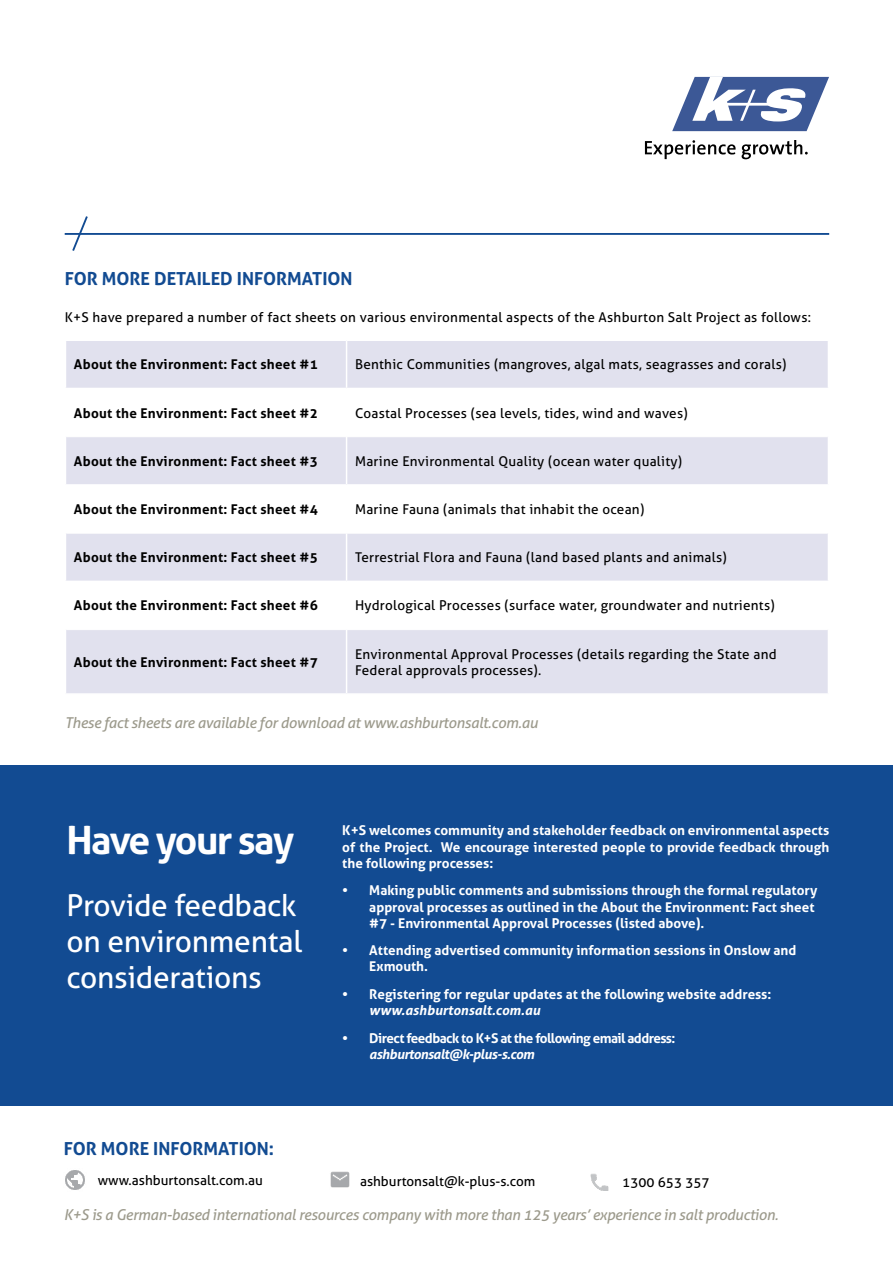
<style>
.page{position:relative;width:893px;height:1263px;background:#fff}
.page>*{position:absolute;margin:0;border:0;box-sizing:border-box;transform-origin:0 0}
.t1{font:700 39px "Aller";letter-spacing:-.04em;color:#fff}
.t2{font:30px/36px "Aller";letter-spacing:-.01em;color:#fff}
.t3{font:700 18px "Aller";color:#124b92}
.t4{font:italic 15px "Aller";letter-spacing:-.02em;color:#9c9a8c}
.t5{font:13.5px/16.2px "Aller";letter-spacing:.02em;color:#000}
.t6{font:700 13.5px/16.2px "Aller";color:#fff}
.t7{font:700 13.5px "Aller";letter-spacing:.02em;color:#000}
.t8{font:13.5px "Aller";color:#000}
.t9{font:700 13.5px "Aller";letter-spacing:-.04em;color:#fff}
.t10{font:italic 700 13.5px "Aller";letter-spacing:-.04em;color:#fff}
.t11{font:italic 700 13.5px "Aller";color:#fff}
</style>
<div class="page">
<div style="left:0;top:765px;width:893px;height:341px;background:#124b92"></div>
<img style="left:65px;top:1170px;width:20px;height:20px">
<img style="left:330px;top:1171px;width:20px;height:17px">
<img style="left:590px;top:1173px;width:19px;height:18px">
<svg style="left:66px;top:341px;width:762px;height:352px;fill:#e1e1ee"></svg>
<hr style="left:346px;top:341px;width:1px;height:47px;background:#fff">
<hr style="left:65px;top:388px;width:282px;height:1px;background:#fff">
<hr style="left:347px;top:388px;width:482px;height:1px;background:#fff">
<hr style="left:346px;top:389px;width:1px;height:47px;background:#fff">
<hr style="left:346px;top:437px;width:1px;height:47px;background:#fff">
<hr style="left:65px;top:484px;width:282px;height:2px;background:#fff">
<hr style="left:347px;top:484px;width:482px;height:2px;background:#fff">
<hr style="left:346px;top:486px;width:1px;height:47px;background:#fff">
<hr style="left:346px;top:533px;width:1px;height:48px;background:#fff">
<hr style="left:65px;top:581px;width:282px;height:1px;background:#fff">
<hr style="left:347px;top:581px;width:482px;height:1px;background:#fff">
<hr style="left:346px;top:582px;width:1px;height:47px;background:#fff">
<hr style="left:346px;top:630px;width:1px;height:63px;background:#fff">
<hr style="left:66px;top:436px;width:281px;height:1px;background:#fff">
<hr style="left:347px;top:436px;width:481px;height:1px;background:#fff">
<hr style="left:66px;top:533px;width:281px;height:1px;background:#fff">
<hr style="left:347px;top:533px;width:481px;height:1px;background:#fff">
<hr style="left:66px;top:629px;width:281px;height:1px;background:#fff">
<hr style="left:347px;top:629px;width:481px;height:1px;background:#fff">
<svg style="left:672px;top:77px;width:157px;height:54px"></svg>
<svg style="left:645px;top:140px;width:91px;height:19px"></svg>
<svg style="left:742px;top:140px;width:66px;height:19px"></svg>
<hr style="left:65px;top:233px;width:764px;height:2px;background:#124b92">
<svg style="left:71px;top:216px;width:18px;height:35px"></svg>
<h3 class="t3" style="left:65px;top:267px;width:289px">FOR MORE DETAILED INFORMATION</h3>
<p class="t5" style="left:65px;top:309px;width:748px">K+S have prepared a number of fact sheets on various environmental aspects of the Ashburton Salt Project as follows:</p>
<p class="t7" style="left:74px;top:356px;width:245px">About the Environment: Fact sheet #1</p>
<p class="t5" style="left:355px;top:356px;width:433px">Benthic Communities (mangroves, algal mats, seagrasses and corals)</p>
<p class="t7" style="left:74px;top:404px;width:245px">About the Environment: Fact sheet #2</p>
<p class="t5" style="left:355px;top:405px;width:334px">Coastal Processes (sea levels, tides, wind and waves)</p>
<p class="t7" style="left:74px;top:453px;width:245px">About the Environment: Fact sheet #3</p>
<p class="t5" style="left:355px;top:453px;width:329px">Marine Environmental Quality (ocean water quality)</p>
<p class="t7" style="left:74px;top:501px;width:245px">About the Environment: Fact sheet #4</p>
<p class="t5" style="left:355px;top:501px;width:291px">Marine Fauna (animals that inhabit the ocean)</p>
<p class="t7" style="left:74px;top:549px;width:245px">About the Environment: Fact sheet #5</p>
<p class="t5" style="left:355px;top:549px;width:373px">Terrestrial Flora and Fauna (land based plants and animals)</p>
<p class="t7" style="left:74px;top:597px;width:245px">About the Environment: Fact sheet #6</p>
<p class="t5" style="left:355px;top:597px;width:421px">Hydrological Processes (surface water, groundwater and nutrients)</p>
<p class="t7" style="left:74px;top:654px;width:245px">About the Environment: Fact sheet #7</p>
<p class="t5" style="left:355px;top:646px;width:423px">Environmental Approval Processes (details regarding the State and<br>Federal approvals processes).</p>
<p class="t4" style="left:65px;top:714px;width:475px">These fact sheets are available for download at www.ashburtonsalt.com.au</p>
<h1 class="t1" style="left:67px;top:816px;width:229px">Have your say</h1>
<h2 class="t2" style="left:67px;top:887px;width:237px">Provide feedback on environmental considerations</h2>
<p class="t6" style="left:342px;top:822px;width:488px;text-align:justify">K+S welcomes community and stakeholder feedback on environmental aspects of the Project. We encourage interested people to provide feedback through the following processes:</p>
<p class="t6" style="left:369px;top:882px;width:449px;text-indent:-27px">• Making public comments and submissions through the formal regulatory approval processes as outlined in the About the Environment: Fact sheet #7 - Environmental Approval Processes (listed above).</p>
<p class="t6" style="left:369px;top:942px;width:429px;text-indent:-27px">• Attending advertised community information sessions in Onslow and<br>Exmouth.</p>
<p class="t6" style="left:342px;top:986px;width:430px">• Registering for regular updates at the following website address:</p>
<p class="t11" style="left:369px;top:1002px;width:173px">www.ashburtonsalt.com.au</p>
<p class="t9" style="left:342px;top:1029px;width:335px">• Direct feedback to K+S at the following email address:</p>
<p class="t10" style="left:369px;top:1046px;width:167px">ashburtonsalt@k-plus-s.com</p>
<h3 class="t3" style="left:64px;top:1137px;width:212px">FOR MORE INFORMATION:</h3>
<p class="t8" style="left:98px;top:1172px;width:166px">www.ashburtonsalt.com.au</p>
<p class="t8" style="left:360px;top:1173px;width:177px">ashburtonsalt@k-plus-s.com</p>
<p class="t8" style="left:622px;top:1174px;width:89px">1300 653 357</p>
<p class="t4" style="left:64px;top:1206px;width:716px">K+S is a German-based international resources company with more than 125 years’ experience in salt production.</p>
</div>
